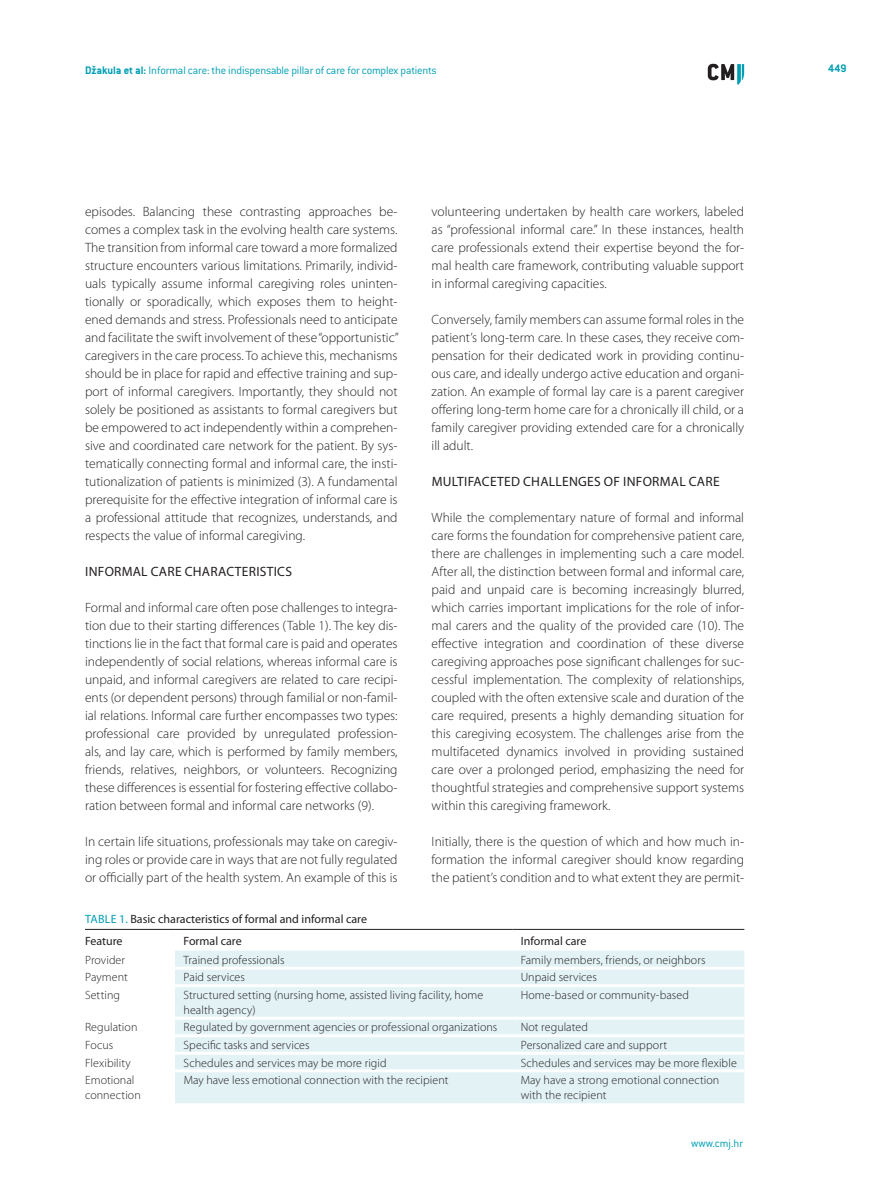
<style>
.page{position:relative;width:893px;height:1191px;background:#fff}
.page>*{position:absolute;margin:0;border:0;box-sizing:border-box;transform-origin:0 0}
.t1{font:300 13.5px/18px "Myriad Pro";color:#231f20;text-align:justify}
.t2{font:13.5px "Myriad Pro";letter-spacing:.02em;color:#231f20}
.t3{font:300 12px/15px "Myriad Pro";letter-spacing:.005em;color:#231f20}
.t4{font:300 12px "ITC Conduit LTCE";letter-spacing:-.015em;color:#009fb4}
.t5{font:12px/21.3px "Myriad Pro";color:#231f20}
.t6{font:12px "Myriad Pro";color:#009fb4}
.t7{font:700 12px "ITC Conduit LTCE";color:#009fb4}
.s1{font-weight:700}
.s2{color:#009fb4}
</style>
<div class="page">
<svg style="left:708px;top:64px;width:36px;height:21px"></svg>
<div style="left:175px;top:951px;width:569px;height:152px;background:#e2f2f5"></div>
<hr style="left:85px;top:929px;width:90px;height:1px;background:#231f20">
<hr style="left:175px;top:929px;width:337px;height:1px;background:#231f20">
<hr style="left:512px;top:929px;width:232px;height:1px;background:#231f20">
<hr style="left:175px;top:966px;width:337px;height:3px;background:#fff">
<hr style="left:512px;top:966px;width:232px;height:3px;background:#fff">
<hr style="left:175px;top:984px;width:337px;height:3px;background:#fff">
<hr style="left:512px;top:984px;width:232px;height:3px;background:#fff">
<hr style="left:175px;top:1016px;width:337px;height:3px;background:#fff">
<hr style="left:512px;top:1016px;width:232px;height:3px;background:#fff">
<hr style="left:175px;top:1034px;width:337px;height:3px;background:#fff">
<hr style="left:512px;top:1034px;width:232px;height:3px;background:#fff">
<hr style="left:175px;top:1051px;width:337px;height:3px;background:#fff">
<hr style="left:512px;top:1051px;width:232px;height:3px;background:#fff">
<hr style="left:175px;top:1069px;width:337px;height:3px;background:#fff">
<hr style="left:512px;top:1069px;width:232px;height:3px;background:#fff">
<p class="t4" style="left:85px;top:63px;width:353px"><span class="s1">Džakula et al:</span> Informal care: the indispensable pillar of care for complex patients</p>
<p class="t7" style="left:828px;top:61px;width:20px">449</p>
<p class="t1" style="left:85px;top:202px;width:315px">episodes. Balancing these contrasting approaches be&shy;comes a complex task in the evolving health care systems.<br>The transition from informal care toward a more formalized structure encounters various limitations. Primarily, individ&shy;uals typically assume informal caregiving roles uninten&shy;tionally or sporadically, which exposes them to height&shy;ened demands and stress. Professionals need to anticipate and facilitate the swift involvement of these “opportunistic” caregivers in the care process. To achieve this, mechanisms should be in place for rapid and effective training and sup&shy;port of informal caregivers. Importantly, they should not solely be positioned as assistants to formal caregivers but be empowered to act independently within a comprehen&shy;sive and coordinated care network for the patient. By sys&shy;tematically connecting formal and informal care, the insti&shy;tutionalization of patients is minimized (3). A fundamental prerequisite for the effective integration of informal care is a professional attitude that recognizes, understands, and respects the value of informal caregiving.</p>
<p class="t2" style="left:85px;top:563px;width:46px">Informal</p>
<p class="t2" style="left:151px;top:563px;width:143px">care characteristics</p>
<p class="t1" style="left:85px;top:598px;width:314px">Formal and informal care often pose challenges to integra&shy;tion due to their starting differences (Table 1). The key dis&shy;tinctions lie in the fact that formal care is paid and operates independently of social relations, whereas informal care is unpaid, and informal caregivers are related to care recipi&shy;ents (or dependent persons) through familial or non-famil&shy;ial relations. Informal care further encompasses two types: professional care provided by unregulated profession&shy;als, and lay care, which is performed by family members, friends, relatives, neighbors, or volunteers. Recognizing these differences is essential for fostering effective collabo&shy;ration between formal and informal care networks (9).</p>
<p class="t1" style="left:85px;top:832px;width:314px">In certain life situations, professionals may take on caregiv&shy;ing roles or provide care in ways that are not fully regulated or officially part of the health system. An example of this is</p>
<p class="t1" style="left:432px;top:202px;width:314px">volunteering undertaken by health care workers, labeled as “professional informal care.” In these instances, health care professionals extend their expertise beyond the for&shy;mal health care framework, contributing valuable support in informal caregiving capacities.</p>
<p class="t1" style="left:432px;top:310px;width:314px">Conversely, family members can assume formal roles in the patient’s long-term care. In these cases, they receive com&shy;pensation for their dedicated work in providing continu&shy;ous care, and ideally undergo active education and organi&shy;zation. An example of formal lay care is a parent caregiver offering long-term home care for a chronically ill child, or a family caregiver providing extended care for a chronically ill adult.</p>
<p class="t2" style="left:432px;top:473px;width:238px">Multifaceted challenges of informal</p>
<p class="t2" style="left:689px;top:473px;width:32px">care</p>
<p class="t1" style="left:432px;top:508px;width:314px">While the complementary nature of formal and informal care forms the foundation for comprehensive patient care, there are challenges in implementing such a care model.<br>After all, the distinction between formal and informal care, paid and unpaid care is becoming increasingly blurred, which carries important implications for the role of infor&shy;mal carers and the quality of the provided care (10). The effective integration and coordination of these diverse caregiving approaches pose significant challenges for suc&shy;cessful implementation. The complexity of relationships, coupled with the often extensive scale and duration of the care required, presents a highly demanding situation for this caregiving ecosystem. The challenges arise from the multifaceted dynamics involved in providing sustained care over a prolonged period, emphasizing the need for thoughtful strategies and comprehensive support systems within this caregiving framework.</p>
<p class="t1" style="left:432px;top:832px;width:314px">Initially, there is the question of which and how much in&shy;formation the informal caregiver should know regarding the patient’s condition and to what extent they are permit-</p>
<p class="t5" style="left:85px;top:908px;width:284px;text-indent:26px"><span class="s2">e 1.</span> Basic characteristics of formal and informal care<br>Feature</p>
<p class="t6" style="left:85px;top:912px;width:8px">Tabl</p>
<p class="t5" style="left:184px;top:929px;width:60px">Formal care</p>
<p class="t5" style="left:521px;top:929px;width:67px">Informal care</p>
<p class="t3" style="left:85px;top:952px;width:42px">Provider</p>
<p class="t3" style="left:184px;top:952px;width:103px">Trained professionals</p>
<p class="t3" style="left:521px;top:952px;width:186px">Family members, friends, or neighbors</p>
<p class="t3" style="left:85px;top:969px;width:44px">Payment</p>
<p class="t3" style="left:184px;top:969px;width:63px">Paid services</p>
<p class="t3" style="left:521px;top:969px;width:78px">Unpaid services</p>
<p class="t3" style="left:85px;top:987px;width:37px">Setting</p>
<p class="t3" style="left:184px;top:987px;width:301px">Structured setting (nursing home, assisted living facility, home health agency)</p>
<p class="t3" style="left:521px;top:987px;width:170px">Home-based or community-based</p>
<p class="t3" style="left:85px;top:1019px;width:54px">Regulation</p>
<p class="t3" style="left:184px;top:1019px;width:315px">Regulated by government agencies or professional organizations</p>
<p class="t3" style="left:521px;top:1019px;width:69px">Not regulated</p>
<p class="t3" style="left:85px;top:1037px;width:30px">Focus</p>
<p class="t3" style="left:184px;top:1037px;width:127px">Specific tasks and services</p>
<p class="t3" style="left:521px;top:1037px;width:148px">Personalized care and support</p>
<p class="t3" style="left:85px;top:1054px;width:47px">Flexibility</p>
<p class="t3" style="left:184px;top:1054px;width:204px">Schedules and services may be more rigid</p>
<p class="t3" style="left:521px;top:1054px;width:217px">Schedules and services may be more flexible</p>
<p class="t3" style="left:85px;top:1072px;width:57px">Emotional connection</p>
<p class="t3" style="left:184px;top:1072px;width:266px">May have less emotional connection with the recipient</p>
<p class="t3" style="left:521px;top:1072px;width:200px">May have a strong emotional connection with the recipient</p>
<p class="t4" style="left:691px;top:1136px;width:54px">www.cmj.hr</p>
</div>
